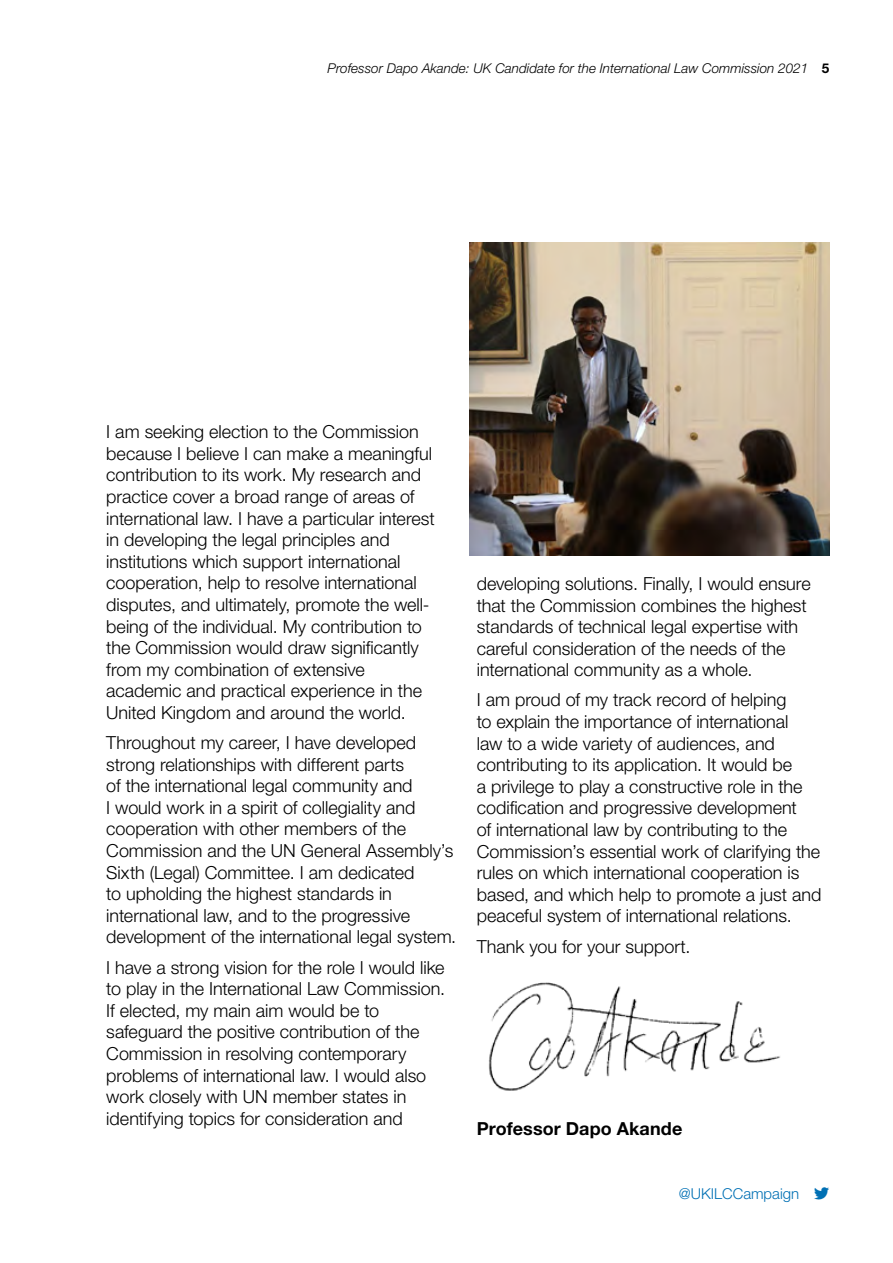
<style>
.page{position:relative;width:893px;height:1263px;background:#fff}
.page>*{position:absolute;margin:0;border:0;box-sizing:border-box;transform-origin:0 0}
._12_pt{font:300 18px/21.6px "Helvetica Neue LT Std";color:#000}
.Main{font:700 18px "Helvetica Neue LT Std";letter-spacing:.005em;color:#000}
.t1{font:300 15px "Helvetica Neue LT Std";color:#0070b4}
.t2{font:italic 300 13.5px "Helvetica Neue LT Std";color:#000}
.s1{font-weight:700;font-style:normal}
</style>
<div class="page">
<img style="left:488px;top:982px;width:292px;height:109px">
<img style="left:470px;top:242px;width:359px;height:314px">
<p class="t2" style="left:328px;top:61px;width:503px">Professor Dapo Akande: UK Candidate for the International Law Commission 2021 <span class="s1">5</span></p>
<p class="_12_pt" style="left:106px;top:420px;width:330px">I am seeking election to the Commission because I believe I can make a meaningful contribution to its work. My research and practice cover a broad range of areas of international law. I have a particular interest in developing the legal principles and institutions which support international cooperation, help to resolve international disputes, and ultimately, promote the well&shy;being of the individual. My contribution to the Commission would draw significantly from my combination of extensive academic and practical experience in the United Kingdom and around the world.</p>
<p class="_12_pt" style="left:106px;top:731px;width:351px">Throughout my career, I have developed strong relationships with different parts<br>of the international legal community and<br>I would work in a spirit of collegiality and cooperation with other members of the Commission and the UN General Assembly’s Sixth (Legal) Committee. I am dedicated<br>to upholding the highest standards in international law, and to the progressive development of the international legal system.</p>
<p class="_12_pt" style="left:106px;top:956px;width:340px">I have a strong vision for the role I would like to play in the International Law Commission.<br>If elected, my main aim would be to safeguard the positive contribution of the Commission in resolving contemporary problems of international law. I would also work closely with UN member states in identifying topics for consideration and</p>
<p class="_12_pt" style="left:477px;top:572px;width:335px">developing solutions. Finally, I would ensure that the Commission combines the highest standards of technical legal expertise with careful consideration of the needs of the international community as a whole.</p>
<p class="_12_pt" style="left:477px;top:689px;width:346px">I am proud of my track record of helping<br>to explain the importance of international<br>law to a wide variety of audiences, and contributing to its application. It would be<br>a privilege to play a constructive role in the codification and progressive development<br>of international law by contributing to the Commission’s essential work of clarifying the rules on which international cooperation is based, and which help to promote a just and peaceful system of international relations.</p>
<p class="_12_pt" style="left:477px;top:935px;width:215px">Thank you for your support.</p>
<p class="Main" style="left:477px;top:1117px;width:207px">Professor Dapo Akande</p>
<p class="t1" style="left:679px;top:1185px;width:152px">@UKILCCampaign ▼▼▼</p>
</div>
